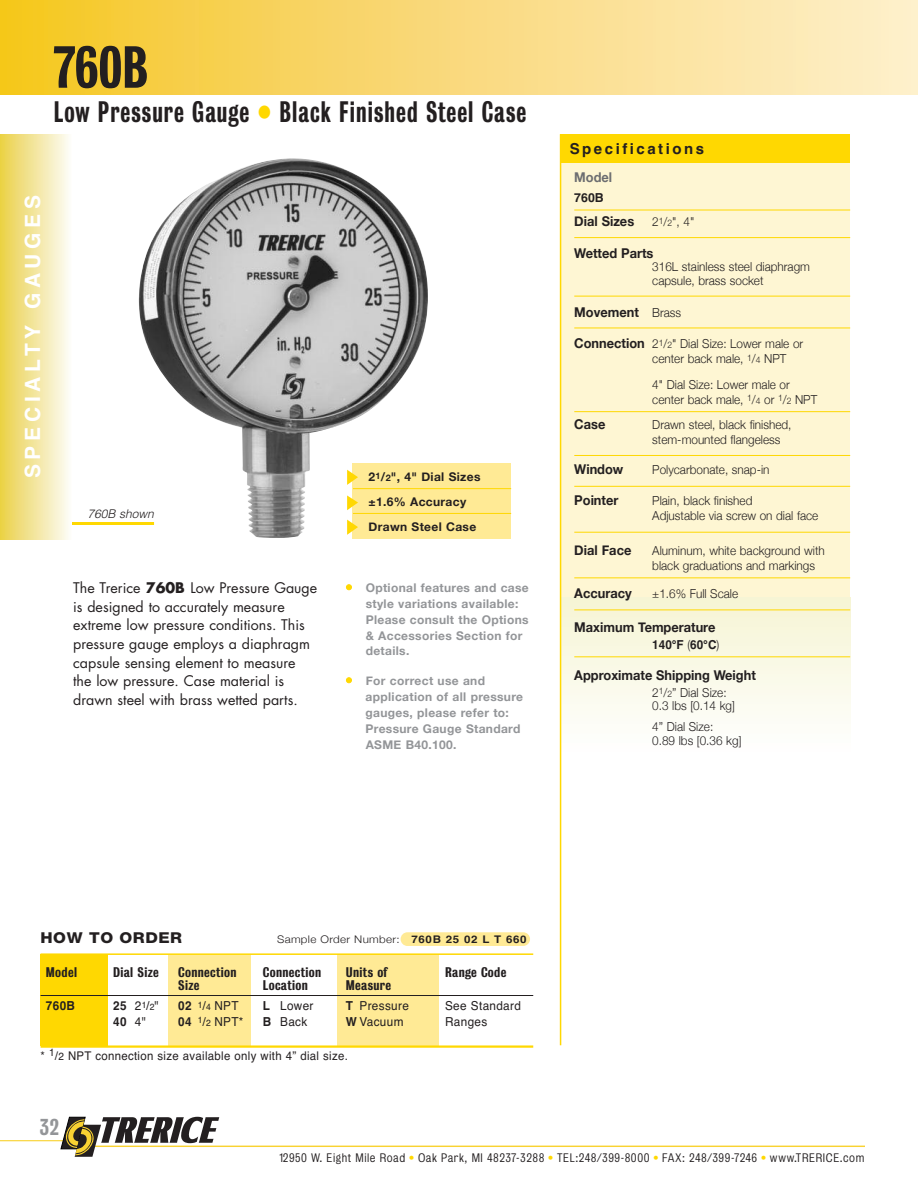
<style>
.page{position:relative;width:918px;height:1188px;background:#fff}
.page>*{position:absolute;margin:0;border:0;box-sizing:border-box;transform-origin:0 0}
.t1{font:54px "Grot Three Five";color:#231f20}
.t2{font:27px "Grot Three Five";letter-spacing:.045em;color:#231f20;scale:.9 1}
.t3{font:700 21px "Helvetica";letter-spacing:.22em;color:#fff}
.t4{font:21px "Grot Three Five";color:#939598}
.t5{font:700 15px "Helvetica";letter-spacing:.165em;color:#231f20}
.t6{font:800 15px "Helvetica Neue";letter-spacing:.03em;color:#231f20;scale:1.1 1}
.t7{font:14.25px/18.6px "Futura";color:#231f20}
.t8{font:700 13.5px "Helvetica Neue";color:#231f20;scale:.95 1}
.t9{font:700 13.5px "Helvetica Neue";color:#6c6d70;scale:.95 1}
.t10{font:12.75px "Grot Three Five";letter-spacing:.02em;color:#231f20;scale:1.1 1}
.t11{font:300 12.3px/15px "Helvetica Neue";color:#231f20;scale:.95 1}
.t12{font:12.3px "Helvetica";letter-spacing:.03em;color:#231f20;scale:.95 1}
.t13{font:700 12.3px "Helvetica";color:#231f20;scale:.95 1}
.t14{font:700 12.3px "Helvetica";color:#231f20}
.t15{font:700 12px/15.8px "Helvetica Neue";letter-spacing:.03em;color:#939598}
.t16{font:12px "Helvetica";letter-spacing:.03em;color:#231f20;scale:.95 1}
.t17{font:700 12px/24.8px "Helvetica Neue";letter-spacing:.03em;color:#231f20}
.t18{font:italic 300 12px "Helvetica";color:#231f20}
.t19{font:11.25px "Grot Five One";letter-spacing:.05em;color:#231f20}
.t20{font:300 10.5px "Helvetica Neue";letter-spacing:.03em;color:#231f20;scale:1.1 1}
.s1{color:#ffd801}
.s2{font-weight:700}
.s3{font-size:9px}
.s4{font-family:"Helvetica";font-weight:900;font-size:15px;color:#ffd801}
.s5{font-weight:300;font-size:12.3px}
.s6{font-weight:700;font-size:13.5px}
.s7{font-family:"Helvetica Neue";font-weight:300}
.s8{font-family:"Helvetica";font-weight:700}
.s9{font-weight:400}
.s10{font-size:10.5px}
</style>
<div class="page">
<img style="left:138px;top:158px;width:290px;height:380px">
<hr style="left:0;top:522px;width:154px;height:3px;background:#ffd801">
<div style="left:561px;top:136px;width:289px;height:608px;background:#fef6d3"></div>
<div style="left:561px;top:597px;width:289px;height:155px;background:linear-gradient(to bottom,#f6f3cc,#feffff)"></div>
<div style="left:561px;top:134px;width:289px;height:29px;background:#ffd801"></div>
<hr style="left:917px;top:0;width:1px;height:95px;background:#fef1cc">
<div style="left:0;top:0;width:918px;height:94px;background:linear-gradient(to right,#f5c624,#feefd0)"></div>
<hr style="left:574px;top:210px;width:276px;height:1px;background:#ffd801">
<hr style="left:574px;top:237px;width:276px;height:1px;background:#ffd801">
<hr style="left:574px;top:296px;width:276px;height:1px;background:#ffd801">
<hr style="left:574px;top:328px;width:276px;height:1px;background:#ffd801">
<hr style="left:574px;top:411px;width:276px;height:1px;background:#ffd801">
<hr style="left:574px;top:455px;width:276px;height:1px;background:#ffd801">
<hr style="left:574px;top:486px;width:276px;height:1px;background:#ffd801">
<hr style="left:574px;top:532px;width:276px;height:1px;background:#ffd801">
<hr style="left:574px;top:577px;width:276px;height:1px;background:#ffd801">
<hr style="left:574px;top:610px;width:276px;height:1px;background:#ffd801">
<hr style="left:574px;top:656px;width:276px;height:1px;background:#ffd801">
<hr style="left:560px;top:134px;width:1px;height:911px;background:#ffd801">
<div style="left:0;top:134px;width:71px;height:406px;background:linear-gradient(to right,#ebd148,#fcfcf8)"></div>
<div style="left:353px;top:463px;width:158px;height:76px;background:#ffea95"></div>
<hr style="left:353px;top:488px;width:158px;height:1px;background:#ffd801">
<hr style="left:353px;top:513px;width:158px;height:1px;background:#ffd801">
<svg style="left:347px;top:470px;width:11px;height:15px"></svg>
<svg style="left:347px;top:495px;width:11px;height:15px"></svg>
<svg style="left:347px;top:520px;width:11px;height:15px"></svg>
<hr style="left:0;top:1140px;width:67px;height:1px;background:#f9d232">
<svg style="left:61px;top:1117px;width:803px;height:40px"></svg>
<div style="left:401px;top:932px;width:129px;height:14px;background:#ffea95;border-radius:7px"></div>
<div style="left:169px;top:955px;width:82px;height:92px;background:#ffea95"></div>
<div style="left:337px;top:955px;width:101px;height:91px;background:#ffea95"></div>
<div style="left:40px;top:955px;width:67px;height:91px;background:#ffd801"></div>
<hr style="left:41px;top:953px;width:492px;height:2px;background:#ffd801">
<hr style="left:41px;top:995px;width:492px;height:1px;background:#231f20">
<hr style="left:41px;top:1045px;width:492px;height:3px;background:#ffd801">
<h1 class="t1" style="left:54px;top:38px;width:96px">760B</h1>
<h2 class="t2" style="left:54px;top:97px;width:527px">Low Pressure Gauge <span class="s1">•</span> Black Finished Steel Case</h2>
<h3 class="t3" style="left:21px;top:478px;width:285px;rotate:-90deg">SPECIALTY GAUGES</h3>
<p class="t18" style="left:87px;top:504px;width:68px">760B shown</p>
<p class="t7" style="left:73px;top:580px;width:246px">The Trerice <span class="s2">760B</span> Low Pressure Gauge is designed to accurately measure extreme low pressure conditions. This pressure gauge employs a diaphragm capsule sensing element to measure the low pressure. Case material is drawn steel with brass wetted parts.</p>
<p class="t17" style="left:369px;top:464px;width:113px">2<sup>1</sup>/<span class="s3">2</span>", 4" Dial Sizes ±1.6% Accuracy<br>Drawn Steel Case</p>
<p class="t15" style="left:366px;top:580px;width:165px;text-indent:-21px"><span class="s4">•</span> Optional features and case style variations available:<br>Please consult the Options &amp; Accessories Section for details.</p>
<p class="t15" style="left:366px;top:673px;width:159px;text-indent:-20px"><span class="s4">•</span> For correct use and application of all pressure gauges, please refer to:<br>Pressure Gauge Standard<br>ASME B40.100.</p>
<p class="t5" style="left:570px;top:140px;width:136px">Specifications</p>
<p class="t9" style="left:574px;top:169px;width:41px">Model</p>
<p class="t14" style="left:574px;top:191px;width:31px">760B</p>
<p class="t8" style="left:574px;top:213px;width:65px">Dial Sizes</p>
<p class="t11" style="left:652px;top:214px;width:46px">2<sup>1</sup>/<span class="s3">2</span>", 4"</p>
<p class="t8" style="left:574px;top:245px;width:85px">Wetted Parts</p>
<p class="t11" style="left:652px;top:260px;width:168px;line-height:13.5px">316L stainless steel diaphragm capsule, brass socket</p>
<p class="t8" style="left:574px;top:304px;width:114px">Movement <span class="s5">Brass</span></p>
<p class="t11" style="left:652px;top:336px;width:160px;text-indent:-78px"><span class="s6">Connection</span> 2<sup>1</sup>/<span class="s3">2</span>" Dial Size: Lower male or center back male, <sup>1</sup>/<span class="s3">4</span> NPT</p>
<p class="t11" style="left:652px;top:377px;width:175px">4" Dial Size: Lower male or center back male, <sup>1</sup>/<span class="s3">4</span> or <sup>1</sup>/<span class="s3">2</span> NPT</p>
<p class="t8" style="left:574px;top:416px;width:34px">Case</p>
<p class="t11" style="left:652px;top:417px;width:148px">Drawn steel, black finished, stem-mounted flangeless</p>
<p class="t8" style="left:574px;top:461px;width:53px">Window</p>
<p class="t11" style="left:652px;top:462px;width:125px">Polycarbonate, snap-in</p>
<p class="t8" style="left:574px;top:492px;width:48px">Pointer</p>
<p class="t11" style="left:652px;top:493px;width:176px">Plain, black finished<br>Adjustable via screw on dial face</p>
<p class="t8" style="left:574px;top:542px;width:62px">Dial Face</p>
<p class="t11" style="left:652px;top:543px;width:183px">Aluminum, white background with black graduations and markings</p>
<p class="t8" style="left:574px;top:585px;width:62px">Accuracy</p>
<p class="t11" style="left:652px;top:586px;width:92px">±1.6% Full Scale</p>
<p class="t8" style="left:574px;top:619px;width:150px">Maximum Temperature</p>
<p class="t13" style="left:652px;top:638px;width:72px">140°F <span class="s7">(</span>60°C<span class="s7">)</span></p>
<p class="t8" style="left:574px;top:667px;width:193px">Approximate Shipping Weight</p>
<p class="t11" style="left:652px;top:685px;width:89px;line-height:13.5px">2<sup>1</sup>/<span class="s3">2</span>” Dial Size:<br>0.3 lbs [0.14 kg]</p>
<p class="t11" style="left:652px;top:720px;width:95px;line-height:13.5px">4” Dial Size:<br>0.89 lbs [0.36 kg]</p>
<p class="t6" style="left:41px;top:932px;width:130px">HOW TO ORDER</p>
<p class="t20" style="left:277px;top:932px;width:228px">Sample Order Number: <span class="s8">760B 25 02 L T 660</span></p>
<p class="t10" style="left:46px;top:965px;width:30px">Model</p>
<p class="t10" style="left:113px;top:965px;width:43px">Dial Size</p>
<p class="t10" style="left:178px;top:965px;width:55px">Connection</p>
<p class="t10" style="left:263px;top:965px;width:55px">Connection</p>
<p class="t10" style="left:346px;top:965px;width:39px">Units of</p>
<p class="t10" style="left:445px;top:965px;width:57px">Range Code</p>
<p class="t10" style="left:178px;top:978px;width:21px">Size</p>
<p class="t10" style="left:263px;top:978px;width:42px">Location</p>
<p class="t10" style="left:346px;top:978px;width:43px">Measure</p>
<p class="t13" style="left:46px;top:999px;width:32px">760B</p>
<p class="t12" style="left:113px;top:999px;width:49px"><span class="s2">25</span> 2<sup>1</sup>/<span class="s3">2</span>"</p>
<p class="t12" style="left:178px;top:999px;width:65px"><span class="s2">02</span> <sup>1</sup>/<span class="s3">4</span> NPT</p>
<p class="t12" style="left:263px;top:999px;width:55px"><span class="s2">L</span> Lower</p>
<p class="t12" style="left:346px;top:999px;width:68px"><span class="s2">T</span> Pressure</p>
<p class="t12" style="left:445px;top:999px;width:81px">See Standard</p>
<p class="t13" style="left:113px;top:1014px;width:36px">40 <span class="s9">4"</span></p>
<p class="t12" style="left:178px;top:1014px;width:70px"><span class="s2">04</span> <sup>1</sup>/<span class="s3">2</span> NPT*</p>
<p class="t12" style="left:263px;top:1014px;width:48px"><span class="s2">B</span> Back</p>
<p class="t12" style="left:346px;top:1014px;width:62px"><span class="s2">W</span> Vacuum</p>
<p class="t12" style="left:445px;top:1014px;width:46px">Ranges</p>
<p class="t16" style="left:41px;top:1048px;width:325px">* <sup>1</sup>/<span class="s10">2</span> NPT connection size available only with 4” dial size.</p>
<h3 class="t4" style="left:40px;top:1116px;width:20px">32</h3>
<p class="t19" style="left:279px;top:1151px;width:587px">12950 W. Eight Mile Road <span class="s1">•</span> Oak Park, MI 48237-3288 <span class="s1">•</span> TEL:248/399-8000 <span class="s1">•</span> FAX: 248/399-7246 <span class="s1">•</span> www.TRERICE.com</p>
</div>
